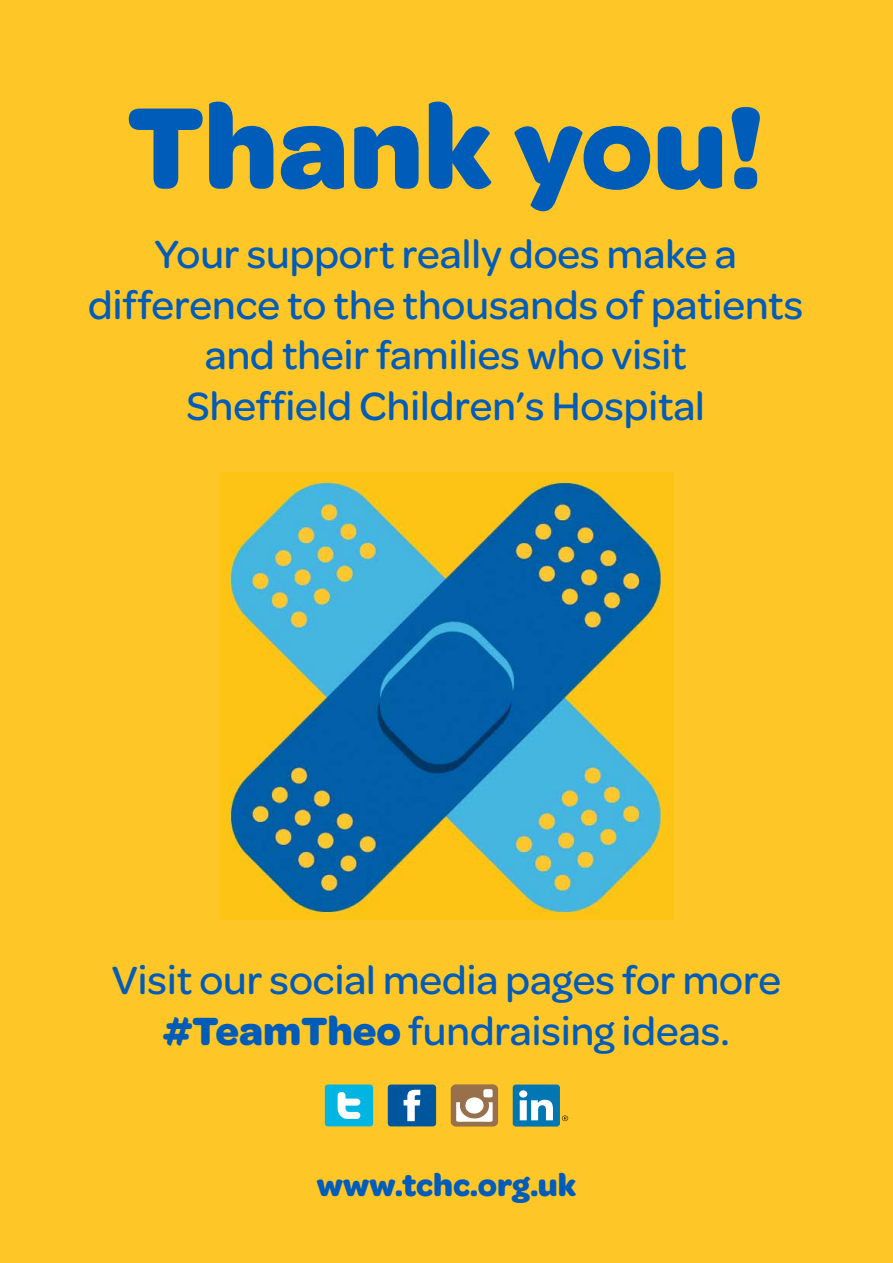
<style>
.page{position:relative;width:893px;height:1263px;background:#fff}
.page>*{position:absolute;margin:0;border:0;box-sizing:border-box;transform-origin:0 0}
.t1{font:700 123px "Omnes";color:#005cb9}
.t2{font:500 42px/50.4px "Omnes";color:#005cb9;text-align:center}
.t3{font:700 33px "Omnes";letter-spacing:-.005em;color:#005cb9}
.s1{font-weight:700}
</style>
<div class="page">
<div style="left:0;top:0;width:892px;height:1263px;background:#ffc627"></div>
<img style="left:220px;top:472px;width:453px;height:447px">
<svg style="left:451px;top:1084px;width:47px;height:42px;background:#ba9e82"></svg>
<div style="left:388px;top:1084px;width:48px;height:42px;background:#00569d;border-radius:3px"></div>
<svg style="left:404px;top:1090px;width:16px;height:31px"></svg>
<div style="left:325px;top:1084px;width:48px;height:42px;background:#00b5e2;border-radius:3px"></div>
<svg style="left:338px;top:1092px;width:22px;height:27px"></svg>
<svg style="left:562px;top:1115px;width:6px;height:6px"></svg>
<div style="left:513px;top:1084px;width:47px;height:42px;background:#0076b3;border-radius:3px"></div>
<svg style="left:519px;top:1090px;width:34px;height:30px"></svg>
<h1 class="t1" style="left:128px;top:56px;width:638px">Thank you!</h1>
<p class="t2" style="left:88px;top:227px;width:716px">Your support really does make a difference to the thousands of patients and their families who visit<br>Sheffield Children’s Hospital</p>
<p class="t2" style="left:112px;top:953px;width:671px">Visit our social media pages for more <span class="s1">#TeamTheo</span> fundraising ideas.</p>
<p class="t3" style="left:316px;top:1160px;width:261px">www.tchc.org.uk</p>
</div>
